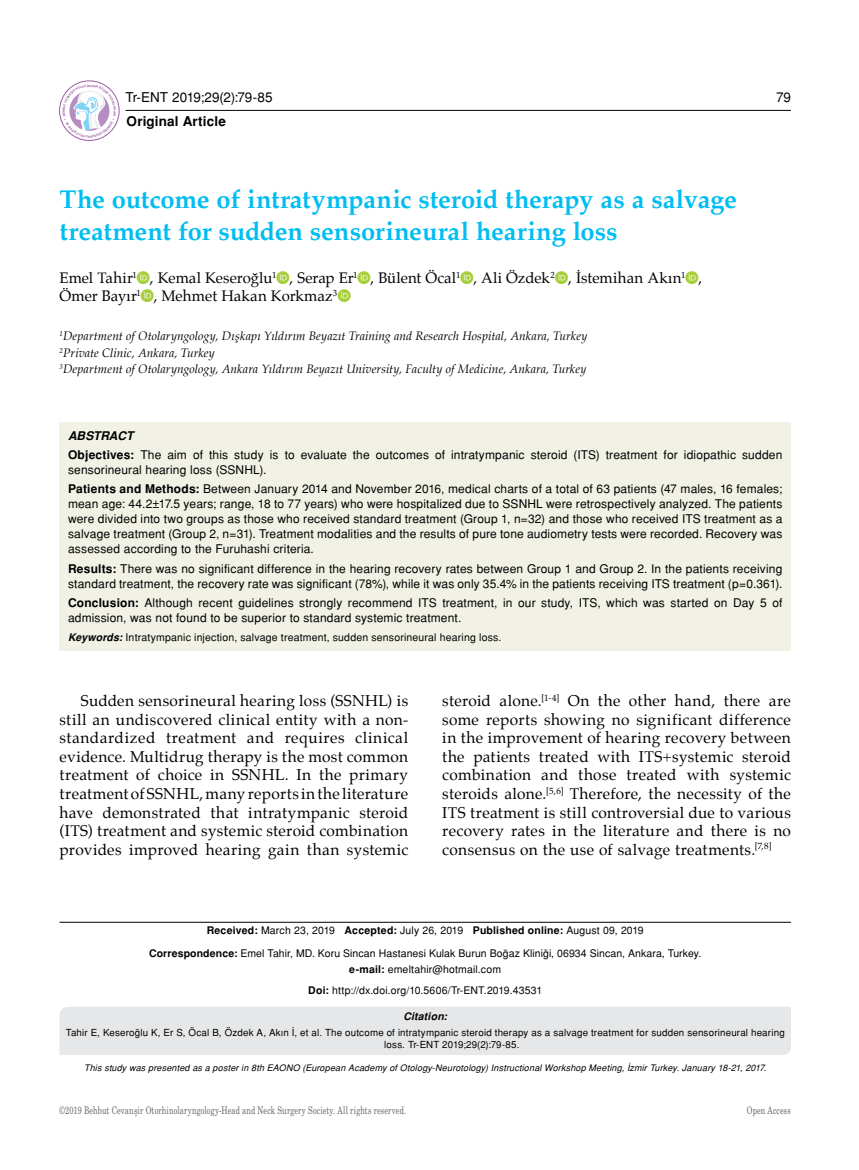
<style>
.page{position:relative;width:859px;height:1170px;background:#fff}
.page>*{position:absolute;margin:0;border:0;box-sizing:border-box;transform-origin:0 0}
.t1{font:700 25.5px/31.5px "Palatino";letter-spacing:-.005em;color:#00bdf2}
.t2{font:15.45px/18.6px "Palatino";letter-spacing:.02em;color:#000;text-align:justify}
.t3{font:15px/18px "Palatino";color:#000}
.t4{font:13.5px "Helvetica Normal Tr";letter-spacing:-.01em;color:#000}
.t5{font:700 13.5px "Helvetica Tr";letter-spacing:.01em;color:#000}
.t6{font:12px/15px "Helvetica Normal Tr";letter-spacing:.01em;color:#000}
.t7{font:italic 12px/16.5px "Palatino";letter-spacing:.005em;color:#000}
.t8{font:12px "Helvetica Bold Italic Tr";letter-spacing:-.01em;color:#000}
.t9{font:10.5px/15.6px "Helvetica Normal Tr";letter-spacing:.015em;color:#000;text-align:center}
.t10{font:10.5px "Madison Tr";letter-spacing:.015em;color:#6d6e71}
.t11{font:10.5px "Helvetica Bold Italic Tr";letter-spacing:.02em;color:#000}
.t12{font:9.75px/11.7px "Helvetica Normal Tr";letter-spacing:.02em;color:#000}
.t13{font:italic 9px "Helvetica Tr";letter-spacing:.02em;color:#000}
.s1{font-family:"Helvetica Tr";font-weight:700}
.s2{font-family:"Helvetica Bold Italic Tr"}
</style>
<div class="page">
<hr style="left:126px;top:110px;width:665px;height:1px;background:#000">
<div style="left:60px;top:81px;width:59px;height:59px;border:1px solid #9b5ba4;border-radius:50%"></div>
<div style="left:60px;top:422px;width:731px;height:229px;background:#f1f1e6"></div>
<hr style="left:60px;top:921px;width:731px;height:1px;background:#000">
<div style="left:60px;top:1007px;width:731px;height:47px;background:#e6e7e8"></div>
<svg style="left:63px;top:84px;width:53px;height:53px"></svg>
<p class="t4" style="left:126px;top:89px;width:149px">Tr-ENT 2019;29(2):79-85</p>
<p class="t4" style="left:776px;top:89px;width:16px">79</p>
<p class="t5" style="left:127px;top:113px;width:101px">Original Article</p>
<h1 class="t1" style="left:60px;top:186px;width:679px">The outcome of intratympanic steroid therapy as a salvage treatment for sudden sensorineural hearing loss</h1>
<p class="t3" style="left:60px;top:270px;width:644px">Emel Tahir<sup>1</sup> , Kemal Keseroğlu<sup>1</sup> , Serap Er<sup>1</sup> , Bülent Öcal<sup>1</sup> , Ali Özdek<sup>2</sup> , İstemihan Akın<sup>1</sup> ,<br>Ömer Bayır<sup>1</sup> , Mehmet Hakan Korkmaz<sup>3</sup></p>
<p class="t7" style="left:60px;top:329px;width:529px"><sup>1</sup>Department of Otolaryngology, Dışkapı Yıldırım Beyazıt Training and Research Hospital, Ankara, Turkey<br><sup>2</sup>Private Clinic, Ankara, Turkey<br><sup>3</sup>Department of Otolaryngology, Ankara Yıldırım Beyazıt University, Faculty of Medicine, Ankara, Turkey</p>
<p class="t8" style="left:68px;top:428px;width:67px">ABSTRACT</p>
<p class="t6" style="left:68px;top:447px;width:716px"><span class="s1">Objectives:</span> The aim of this study is to evaluate the outcomes of intratympanic steroid (ITS) treatment for idiopathic sudden sensorineural hearing loss (SSNHL).</p>
<p class="t6" style="left:68px;top:481px;width:716px;text-align:justify"><span class="s1">Patients and Methods:</span> Between January 2014 and November 2016, medical charts of a total of 63 patients (47 males, 16 females; mean age: 44.2±17.5 years; range, 18 to 77 years) who were hospitalized due to SSNHL were retrospectively analyzed. The patients were divided into two groups as those who received standard treatment (Group 1, n=32) and those who received ITS treatment as a salvage treatment (Group 2, n=31). Treatment modalities and the results of pure tone audiometry tests were recorded. Recovery was assessed according to the Furuhashi criteria.</p>
<p class="t6" style="left:68px;top:560px;width:716px"><span class="s1">Results:</span> There was no significant difference in the hearing recovery rates between Group 1 and Group 2. In the patients receiving standard treatment, the recovery rate was significant (78%), while it was only 35.4% in the patients receiving ITS treatment (p=0.361).</p>
<p class="t6" style="left:68px;top:595px;width:716px"><span class="s1">Conclusion:</span> Although recent guidelines strongly recommend ITS treatment, in our study, ITS, which was started on Day 5 of admission, was not found to be superior to standard systemic treatment.</p>
<p class="t9" style="left:68px;top:629px;width:435px"><span class="s2">Keywords:</span> Intratympanic injection, salvage treatment, sudden sensorineural hearing loss.</p>
<p class="t2" style="left:60px;top:693px;width:350px;text-indent:21px">Sudden sensorineural hearing loss (SSNHL) is still an undiscovered clinical entity with a non&shy;standardized treatment and requires clinical evidence. Multidrug therapy is the most common treatment of choice in SSNHL. In the primary treatment of SSNHL, many reports in the literature have demonstrated that intratympanic steroid (ITS) treatment and systemic steroid combination provides improved hearing gain than systemic</p>
<p class="t2" style="left:442px;top:693px;width:350px">steroid alone.<sup>[1-4]</sup> On the other hand, there are some reports showing no significant difference in the improvement of hearing recovery between the patients treated with ITS+systemic steroid combination and those treated with systemic steroids alone.<sup>[5,6]</sup> Therefore, the necessity of the ITS treatment is still controversial due to various recovery rates in the literature and there is no consensus on the use of salvage treatments.<sup>[7,8]</sup></p>
<p class="t9" style="left:207px;top:922px;width:439px"><span class="s1">Received:</span> March 23, 2019 <span class="s1">Accepted:</span> July 26, 2019 <span class="s1">Published online:</span> August 09, 2019</p>
<p class="t9" style="left:149px;top:945px;width:554px"><span class="s1">Correspondence:</span> Emel Tahir, MD. Koru Sincan Hastanesi Kulak Burun Boğaz Kliniği, 06934 Sincan, Ankara, Turkey. <span class="s1">e-mail:</span> emeltahir@hotmail.com</p>
<p class="t9" style="left:308px;top:982px;width:235px"><span class="s1">Doi:</span> http://dx.doi.org/10.5606/Tr-ENT.2019.43531</p>
<p class="t11" style="left:403px;top:1009px;width:45px">Citation:</p>
<p class="t12" style="left:384px;top:1026px;width:402px;text-indent:-318px">Tahir E, Keseroğlu K, Er S, Öcal B, Özdek A, Akın İ, et al. The outcome of intratympanic steroid therapy as a salvage treatment for sudden sensorineural hearing loss. Tr-ENT 2019;29(2):79-85.</p>
<p class="t13" style="left:84px;top:1062px;width:684px">This study was presented as a poster in 8th EAONO (European Academy of Otology-Neurotology) Instructional Workshop Meeting, İzmir Turkey. January 18-21, 2017.</p>
<p class="t10" style="left:60px;top:1103px;width:348px">©2019 Behbut Cevanşir Otorhinolaryngology-Head and Neck Surgery Society. All rights reserved.</p>
<p class="t10" style="left:747px;top:1103px;width:46px">Open Access</p>
</div>
